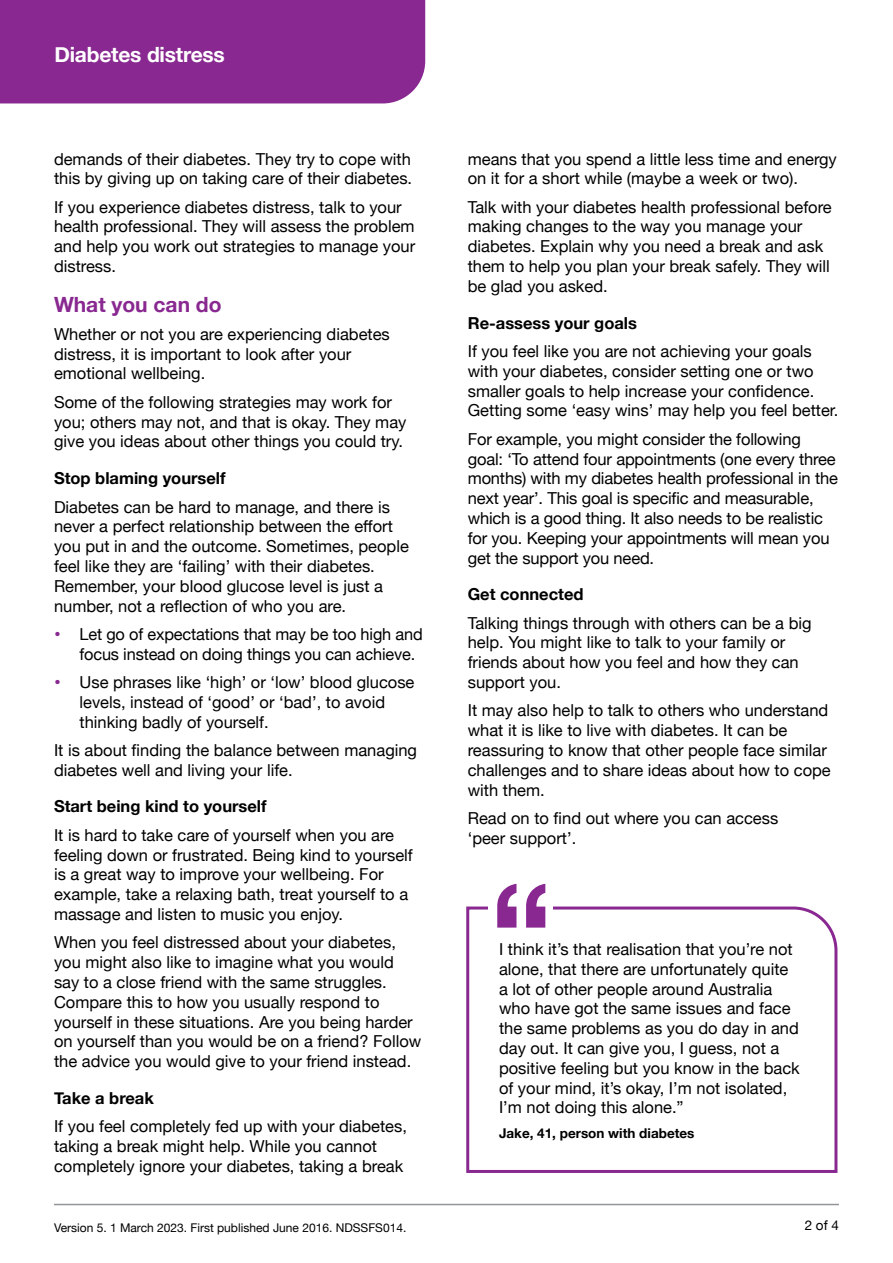
<style>
.page{position:relative;width:893px;height:1263px;background:#fff}
.page>*{position:absolute;margin:0;border:0;box-sizing:border-box;transform-origin:0 0}
.t1{font:700 21px "Helvetica Neue";letter-spacing:-.01em;color:#fff}
.subhead{font:700 21px "Helvetica Neue";color:#882890}
.Body{font:16.5px/19.8px "Helvetica Neue";color:#000}
.small_subhead{font:700 16.5px "Helvetica Neue";color:#000}
.Body-2{font:700 13.5px "Helvetica Neue";color:#000}
.Body-3{font:13.5px "Helvetica Neue";color:#000}
.t2{font:12px "Helvetica Neue";color:#000}
.s1{font-family:"Helvetica";font-weight:700;font-size:19.5px;color:#882890}
</style>
<div class="page">
<div style="left:0;top:0;width:425px;height:103px;background:#882890"></div>
<hr style="left:54px;top:1204px;width:785px;height:1px;background:#939598">
<svg style="left:466px;top:906px;width:372px;height:267px"></svg>
<div style="left:488px;top:899px;width:65px;height:16px;background:#fff"></div>
<svg style="left:497px;top:884px;width:48px;height:43px"></svg>
<p class="t1" style="left:54px;top:38px;width:172px">Diabetes distress</p>
<p class="Body" style="left:54px;top:150px;width:360px">demands of their diabetes. They try to cope with this by giving up on taking care of their diabetes.</p>
<p class="Body" style="left:54px;top:198px;width:363px">If you experience diabetes distress, talk to your health professional. They will assess the problem and help you work out strategies to manage your distress.</p>
<p class="subhead" style="left:54px;top:288px;width:169px">What you can do</p>
<p class="Body" style="left:54px;top:325px;width:337px">Whether or not you are experiencing diabetes distress, it is important to look after your emotional wellbeing.</p>
<p class="Body" style="left:54px;top:393px;width:354px">Some of the following strategies may work for you; others may not, and that is okay. They may give you ideas about other things you could try.</p>
<p class="small_subhead" style="left:54px;top:465px;width:173px">Stop blaming yourself</p>
<p class="Body" style="left:54px;top:498px;width:356px">Diabetes can be hard to manage, and there is never a perfect relationship between the effort you put in and the outcome. Sometimes, people feel like they are ‘failing’ with their diabetes.<br>Remember, your blood glucose level is just a number, not a reflection of who you are.</p>
<p class="Body" style="left:80px;top:625px;width:345px;text-indent:-26px"><span class="s1">•</span> Let go of expectations that may be too high and focus instead on doing things you can achieve.</p>
<p class="Body" style="left:80px;top:673px;width:336px;text-indent:-26px"><span class="s1">•</span> Use phrases like ‘high’ or ‘low’ blood glucose levels, instead of ‘good’ or ‘bad’, to avoid thinking badly of yourself.</p>
<p class="Body" style="left:54px;top:741px;width:365px">It is about finding the balance between managing diabetes well and living your life.</p>
<p class="small_subhead" style="left:54px;top:794px;width:214px">Start being kind to yourself</p>
<p class="Body" style="left:54px;top:826px;width:360px">It is hard to take care of yourself when you are feeling down or frustrated. Being kind to yourself is a great way to improve your wellbeing. For example, take a relaxing bath, treat yourself to a massage and listen to music you enjoy.</p>
<p class="Body" style="left:54px;top:933px;width:369px">When you feel distressed about your diabetes, you might also like to imagine what you would say to a close friend with the same struggles.<br>Compare this to how you usually respond to yourself in these situations. Are you being harder on yourself than you would be on a friend? Follow the advice you would give to your friend instead.</p>
<p class="small_subhead" style="left:54px;top:1085px;width:101px">Take a break</p>
<p class="Body" style="left:54px;top:1117px;width:354px">If you feel completely fed up with your diabetes, taking a break might help. While you cannot completely ignore your diabetes, taking a break</p>
<p class="Body" style="left:468px;top:150px;width:371px">means that you spend a little less time and energy on it for a short while (maybe a week or two).</p>
<p class="Body" style="left:468px;top:198px;width:365px">Talk with your diabetes health professional before making changes to the way you manage your diabetes. Explain why you need a break and ask them to help you plan your break safely. They will be glad you asked.</p>
<p class="small_subhead" style="left:468px;top:310px;width:171px">Re-assess your goals</p>
<p class="Body" style="left:468px;top:342px;width:372px">If you feel like you are not achieving your goals with your diabetes, consider setting one or two smaller goals to help increase your confidence.<br>Getting some ‘easy wins’ may help you feel better.</p>
<p class="Body" style="left:468px;top:430px;width:372px">For example, you might consider the following goal: ‘To attend four appointments (one every three months) with my diabetes health professional in the next year’. This goal is specific and measurable, which is a good thing. It also needs to be realistic for you. Keeping your appointments will mean you get the support you need.</p>
<p class="small_subhead" style="left:468px;top:581px;width:117px">Get connected</p>
<p class="Body" style="left:468px;top:614px;width:345px">Talking things through with others can be a big help. You might like to talk to your family or friends about how you feel and how they can support you.</p>
<p class="Body" style="left:468px;top:701px;width:365px">It may also help to talk to others who understand what it is like to live with diabetes. It can be reassuring to know that other people face similar challenges and to share ideas about how to cope with them.</p>
<p class="Body" style="left:468px;top:809px;width:312px">Read on to find out where you can access ‘peer support’.</p>
<p class="Body" style="left:499px;top:940px;width:302px">I think it’s that realisation that you’re not alone, that there are unfortunately quite a lot of other people around Australia who have got the same issues and face the same problems as you do day in and day out. It can give you, I guess, not a positive feeling but you know in the back of your mind, it’s okay, I’m not isolated, I’m not doing this alone.”</p>
<p class="Body-2" style="left:499px;top:1123px;width:197px">Jake, 41, person with diabetes</p>
<p class="t2" style="left:54px;top:1218px;width:354px">Version 5. 1 March 2023. First published June 2016. NDSSFS014.</p>
<p class="Body-3" style="left:805px;top:1216px;width:36px">2 of 4</p>
</div>
